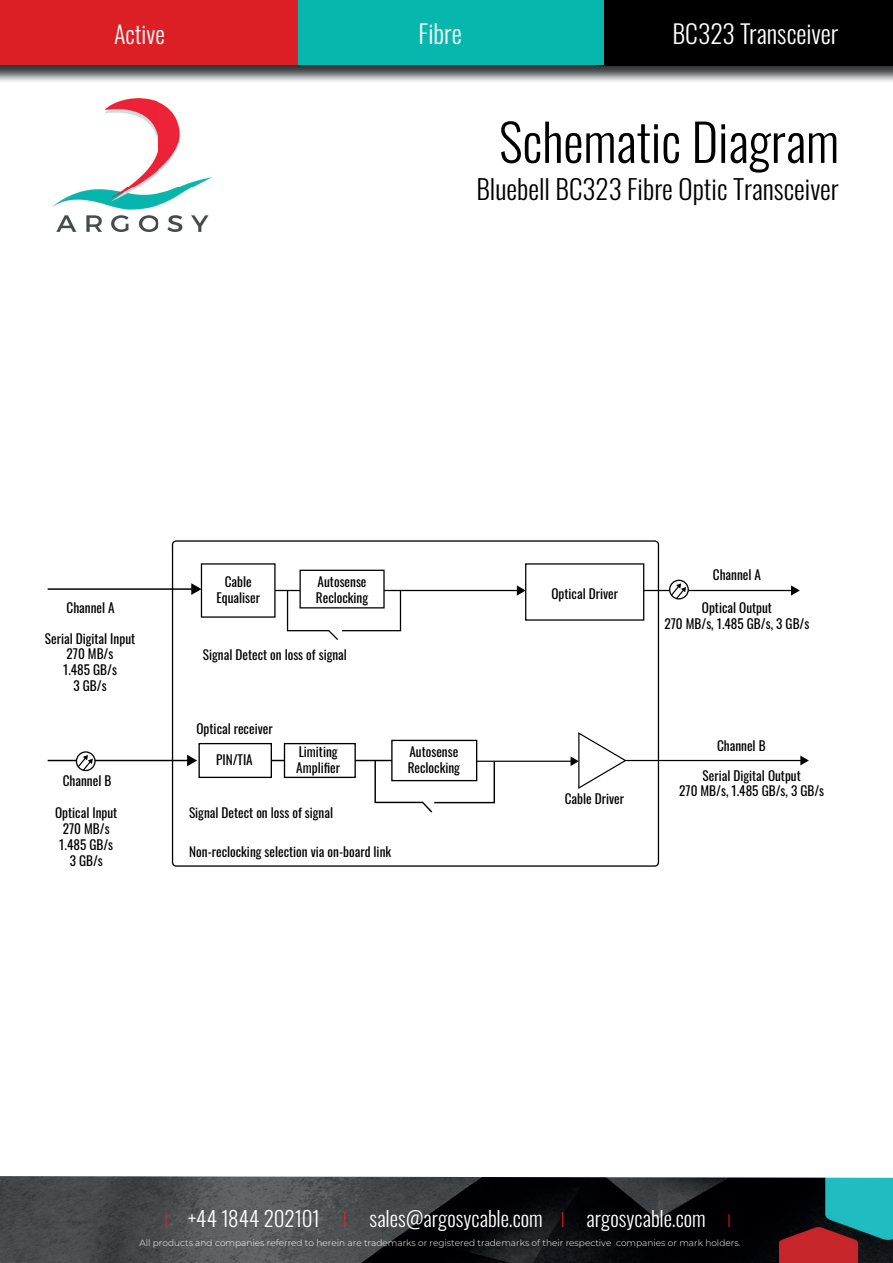
<style>
.page{position:relative;width:893px;height:1263px;background:#fff}
.page>*{position:absolute;margin:0;border:0;box-sizing:border-box;transform-origin:0 0}
.t1{font:300 51px "Oswald";color:#000001}
.t2{font:300 27px "Oswald";color:#000001}
.t3{font:300 25.5px "Oswald";color:#fff}
.t4{font:300 24px "Oswald";color:#fff}
.t5{font:300 21px "Oswald";color:#fff}
.t6{font:13.2px/15.9px "Oswald";color:#000001;text-align:center}
.t7{font:300 9px "Montserrat";color:#fff}
.s1{font-family:"Montserrat";font-size:18px;color:#ed1e38}
.s2{font-family:"Montserrat";color:#ed1e38}
</style>
<div class="page">
<img style="left:53px;top:99px;width:159px;height:133px">
<img style="left:0;top:64px;width:893px;height:18px">
<div style="left:0;top:0;width:893px;height:64px;background:#db1f25"></div>
<div style="left:596px;top:0;width:297px;height:65px;background:#000001"></div>
<div style="left:298px;top:0;width:305px;height:64px;background:#07b7ad"></div>
<img style="left:0;top:1176px;width:893px;height:87px">
<div style="left:172px;top:540px;width:487px;height:327px;border:1px solid #000001;border-radius:4px"></div>
<div style="left:299px;top:570px;width:86px;height:38px;border:1px solid #000001"></div>
<div style="left:525px;top:563px;width:119px;height:58px;border:1px solid #000001"></div>
<hr style="left:48px;top:588px;width:145px;height:2px;background:#000001">
<svg style="left:191px;top:583px;width:10px;height:12px"></svg>
<hr style="left:384px;top:590px;width:134px;height:1px;background:#000001">
<svg style="left:517px;top:585px;width:9px;height:11px"></svg>
<hr style="left:644px;top:590px;width:148px;height:1px;background:#000001">
<svg style="left:791px;top:585px;width:9px;height:11px"></svg>
<svg style="left:668px;top:579px;width:21px;height:21px"></svg>
<svg style="left:275px;top:589px;width:127px;height:51px"></svg>
<div style="left:391px;top:740px;width:86px;height:41px;border:1px solid #000001"></div>
<div style="left:284px;top:743px;width:72px;height:35px;border:1px solid #000001"></div>
<div style="left:198px;top:743px;width:74px;height:35px;border:1px solid #000001"></div>
<hr style="left:48px;top:760px;width:141px;height:1px;background:#000001">
<svg style="left:187px;top:755px;width:10px;height:11px"></svg>
<svg style="left:75px;top:751px;width:21px;height:21px"></svg>
<svg style="left:271px;top:760px;width:13px;height:1px"></svg>
<hr style="left:355px;top:760px;width:37px;height:1px;background:#000001">
<svg style="left:374px;top:759px;width:122px;height:54px"></svg>
<hr style="left:477px;top:761px;width:95px;height:1px;background:#000001">
<svg style="left:571px;top:732px;width:57px;height:57px"></svg>
<hr style="left:625px;top:760px;width:177px;height:1px;background:#000001">
<svg style="left:800px;top:755px;width:9px;height:10px"></svg>
<h3 class="t4" style="left:114px;top:13px;width:52px">Active</h3>
<h3 class="t3" style="left:419px;top:11px;width:45px">Fibre</h3>
<h3 class="t3" style="left:672px;top:11px;width:168px">BC323 Transceiver</h3>
<h1 class="t1" style="left:499px;top:97px;width:341px">Schematic Diagram</h1>
<h2 class="t2" style="left:476px;top:165px;width:364px">Bluebell BC323 Fibre Optic Transceiver</h2>
<p class="t6" style="left:67px;top:598px;width:50px">Channel A</p>
<p class="t6" style="left:45px;top:629px;width:92px">Serial Digital Input<br>270 MB/s<br>1.485 GB/s<br>3 GB/s</p>
<p class="t6" style="left:216px;top:572px;width:45px">Cable<br>Equaliser</p>
<p class="t6" style="left:316px;top:572px;width:54px;text-align:left">Autosense<br>Reclocking</p>
<p class="t6" style="left:203px;top:645px;width:146px">Signal Detect on loss of signal</p>
<p class="t6" style="left:197px;top:720px;width:78px">Optical receiver</p>
<p class="t6" style="left:296px;top:742px;width:45px;text-align:left">Limiting<br>Amplifier</p>
<p class="t6" style="left:216px;top:751px;width:38px">PIN/TIA</p>
<p class="t6" style="left:63px;top:772px;width:50px">Channel B</p>
<p class="t6" style="left:55px;top:803px;width:64px">Optical Input<br>270 MB/s<br>1.485 GB/s<br>3 GB/s</p>
<p class="t6" style="left:189px;top:803px;width:146px">Signal Detect on loss of signal</p>
<p class="t6" style="left:189px;top:842px;width:203px">Non-reclocking selection via on-board link</p>
<p class="t6" style="left:408px;top:742px;width:54px;text-align:left">Autosense<br>Reclocking</p>
<p class="t6" style="left:551px;top:584px;width:68px">Optical Driver</p>
<p class="t6" style="left:713px;top:566px;width:50px">Channel A</p>
<p class="t6" style="left:664px;top:598px;width:146px">Optical Output<br>270 MB/s, 1.485 GB/s, 3 GB/s</p>
<p class="t6" style="left:565px;top:789px;width:61px">Cable Driver</p>
<p class="t6" style="left:717px;top:736px;width:50px">Channel B</p>
<p class="t6" style="left:679px;top:766px;width:146px">Serial Digital Output<br>270 MB/s, 1.485 GB/s, 3 GB/s</p>
<h3 class="t5" style="left:164px;top:1199px;width:570px"><span class="s1">I</span> +44 1844 202101 <span class="s2">I</span> sales@argosycable.com <span class="s2">I</span> argosycable.com <span class="s1">I</span></h3>
<p class="t7" style="left:139px;top:1237px;width:602px">All products and companies referred to herein are trademarks or registered trademarks of their respective companies or mark holders.</p>
</div>
